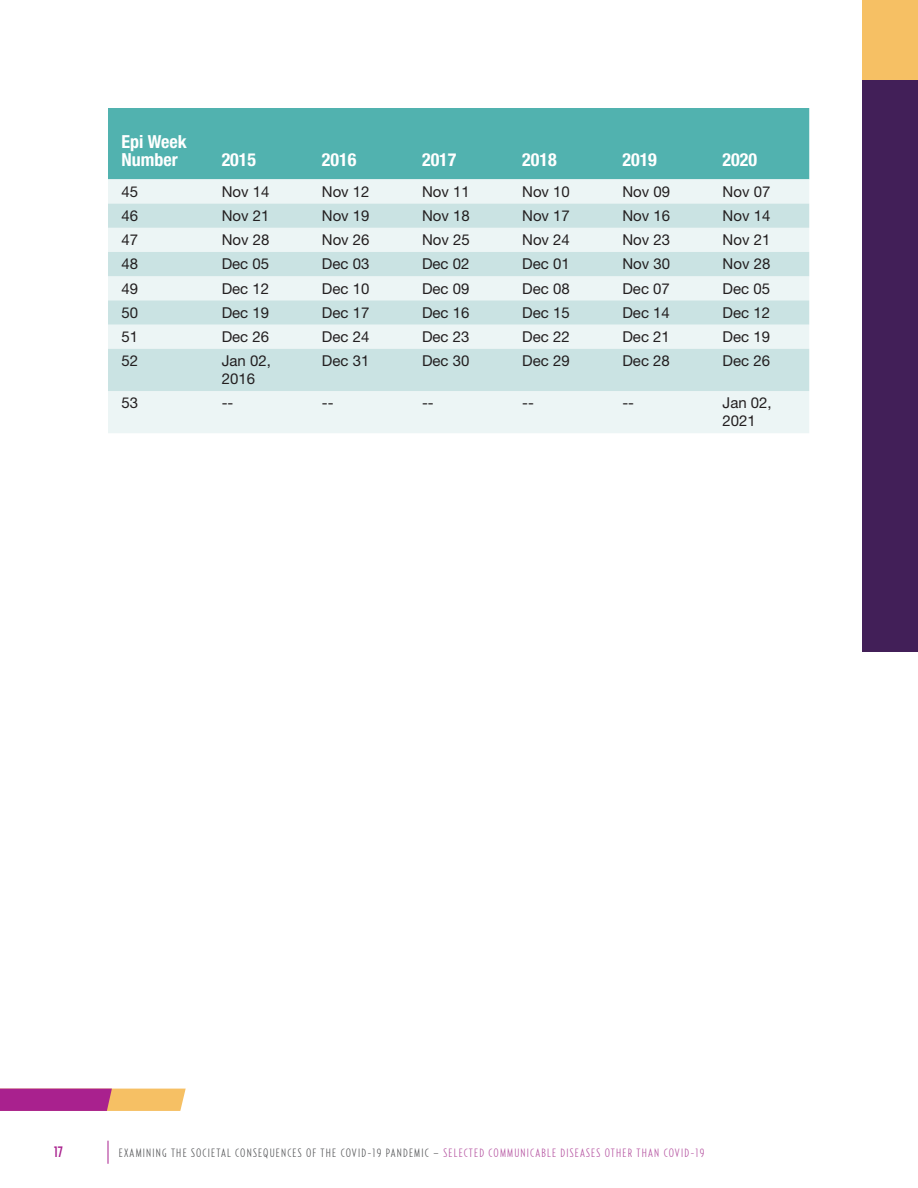
<style>
.page{position:relative;width:918px;height:1188px;background:#fff}
.page>*{position:absolute;margin:0;border:0;box-sizing:border-box;transform-origin:0 0}
.Table_Head{font:700 condensed 18px/18px "Helvetica Neue LT Std";color:#fff}
.Body{font:15px/18px "Helvetica Neue LT Std";color:#231f20}
.t1{font:500 15px "Relay Comp";color:#a9218e}
.t2{font:300 12px "Relay Comp";letter-spacing:.1em;color:#57585a}
.t3{font:300 12px "Relay Comp";letter-spacing:.1em;color:#b554a1}
.s1{color:#b554a1}
</style>
<div class="page">
<svg style="left:0;top:1089px;width:186px;height:22px;background:#c8637f"></svg>
<svg style="left:108px;top:1141px;width:1px;height:23px"></svg>
<div style="left:862px;top:80px;width:56px;height:572px;background:#421f58"></div>
<div style="left:862px;top:0;width:56px;height:80px;background:#f6c064"></div>
<div style="left:108px;top:108px;width:701px;height:71px;background:#51b2af"></div>
<div style="left:108px;top:179px;width:701px;height:254px;background:#ecf5f5"></div>
<svg style="left:108px;top:204px;width:701px;height:187px;background:#d7eaea"></svg>
<p class="Table_Head" style="left:122px;top:132px;width:67px">Epi Week<br>Number</p>
<p class="Table_Head" style="left:222px;top:150px;width:36px">2015</p>
<p class="Table_Head" style="left:322px;top:150px;width:36px">2016</p>
<p class="Table_Head" style="left:422px;top:150px;width:36px">2017</p>
<p class="Table_Head" style="left:522px;top:150px;width:36px">2018</p>
<p class="Table_Head" style="left:622px;top:150px;width:36px">2019</p>
<p class="Table_Head" style="left:723px;top:150px;width:36px">2020</p>
<p class="Body" style="left:122px;top:182px;width:18px">45</p>
<p class="Body" style="left:222px;top:182px;width:49px">Nov 14</p>
<p class="Body" style="left:322px;top:182px;width:49px">Nov 12</p>
<p class="Body" style="left:422px;top:182px;width:49px">Nov 11</p>
<p class="Body" style="left:522px;top:182px;width:49px">Nov 10</p>
<p class="Body" style="left:622px;top:182px;width:49px">Nov 09</p>
<p class="Body" style="left:723px;top:182px;width:49px">Nov 07</p>
<p class="Body" style="left:122px;top:206px;width:18px">46</p>
<p class="Body" style="left:222px;top:206px;width:49px">Nov 21</p>
<p class="Body" style="left:322px;top:206px;width:49px">Nov 19</p>
<p class="Body" style="left:422px;top:206px;width:49px">Nov 18</p>
<p class="Body" style="left:522px;top:206px;width:49px">Nov 17</p>
<p class="Body" style="left:622px;top:206px;width:49px">Nov 16</p>
<p class="Body" style="left:723px;top:206px;width:49px">Nov 14</p>
<p class="Body" style="left:122px;top:231px;width:18px">47</p>
<p class="Body" style="left:222px;top:231px;width:49px">Nov 28</p>
<p class="Body" style="left:322px;top:231px;width:49px">Nov 26</p>
<p class="Body" style="left:422px;top:231px;width:49px">Nov 25</p>
<p class="Body" style="left:522px;top:231px;width:49px">Nov 24</p>
<p class="Body" style="left:622px;top:231px;width:49px">Nov 23</p>
<p class="Body" style="left:723px;top:231px;width:49px">Nov 21</p>
<p class="Body" style="left:122px;top:255px;width:18px">48</p>
<p class="Body" style="left:222px;top:255px;width:49px">Dec 05</p>
<p class="Body" style="left:322px;top:255px;width:49px">Dec 03</p>
<p class="Body" style="left:422px;top:255px;width:49px">Dec 02</p>
<p class="Body" style="left:522px;top:255px;width:49px">Dec 01</p>
<p class="Body" style="left:622px;top:255px;width:49px">Nov 30</p>
<p class="Body" style="left:723px;top:255px;width:49px">Nov 28</p>
<p class="Body" style="left:122px;top:279px;width:18px">49</p>
<p class="Body" style="left:222px;top:279px;width:49px">Dec 12</p>
<p class="Body" style="left:322px;top:279px;width:49px">Dec 10</p>
<p class="Body" style="left:422px;top:279px;width:49px">Dec 09</p>
<p class="Body" style="left:522px;top:279px;width:49px">Dec 08</p>
<p class="Body" style="left:622px;top:279px;width:49px">Dec 07</p>
<p class="Body" style="left:723px;top:279px;width:49px">Dec 05</p>
<p class="Body" style="left:122px;top:303px;width:18px">50</p>
<p class="Body" style="left:222px;top:303px;width:49px">Dec 19</p>
<p class="Body" style="left:322px;top:303px;width:49px">Dec 17</p>
<p class="Body" style="left:422px;top:303px;width:49px">Dec 16</p>
<p class="Body" style="left:522px;top:303px;width:49px">Dec 15</p>
<p class="Body" style="left:622px;top:303px;width:49px">Dec 14</p>
<p class="Body" style="left:723px;top:303px;width:49px">Dec 12</p>
<p class="Body" style="left:122px;top:328px;width:18px">51</p>
<p class="Body" style="left:222px;top:328px;width:49px">Dec 26</p>
<p class="Body" style="left:322px;top:328px;width:49px">Dec 24</p>
<p class="Body" style="left:422px;top:328px;width:49px">Dec 23</p>
<p class="Body" style="left:522px;top:328px;width:49px">Dec 22</p>
<p class="Body" style="left:622px;top:328px;width:49px">Dec 21</p>
<p class="Body" style="left:723px;top:328px;width:49px">Dec 19</p>
<p class="Body" style="left:122px;top:352px;width:18px">52</p>
<p class="Body" style="left:222px;top:352px;width:51px">Jan 02,<br>2016</p>
<p class="Body" style="left:322px;top:352px;width:49px">Dec 31</p>
<p class="Body" style="left:422px;top:352px;width:49px">Dec 30</p>
<p class="Body" style="left:522px;top:352px;width:49px">Dec 29</p>
<p class="Body" style="left:622px;top:352px;width:49px">Dec 28</p>
<p class="Body" style="left:723px;top:352px;width:49px">Dec 26</p>
<p class="Body" style="left:122px;top:394px;width:18px">53</p>
<p class="Body" style="left:222px;top:394px;width:13px">--</p>
<p class="Body" style="left:322px;top:394px;width:13px">--</p>
<p class="Body" style="left:422px;top:394px;width:13px">--</p>
<p class="Body" style="left:522px;top:394px;width:13px">--</p>
<p class="Body" style="left:622px;top:394px;width:13px">--</p>
<p class="Body" style="left:723px;top:394px;width:51px">Jan 02,<br>2021</p>
<p class="t1" style="left:54px;top:1143px;width:10px">17</p>
<p class="t2" style="left:119px;top:1146px;width:336px">EXAMINING THE SOCIETAL CONSEQUENCES OF THE COVID-19 PANDEMIC – <span class="s1">SELECTED</span></p>
<p class="t3" style="left:489px;top:1146px;width:12px">COMMUNICA</p>
<p class="t3" style="left:542px;top:1146px;width:31px">BLE DISEASES</p>
<p class="t3" style="left:605px;top:1146px;width:7px">OTHE</p>
<p class="t3" style="left:628px;top:1146px;width:16px">R THAN</p>
<p class="t3" style="left:664px;top:1146px;width:42px">COVID-19</p>
</div>
